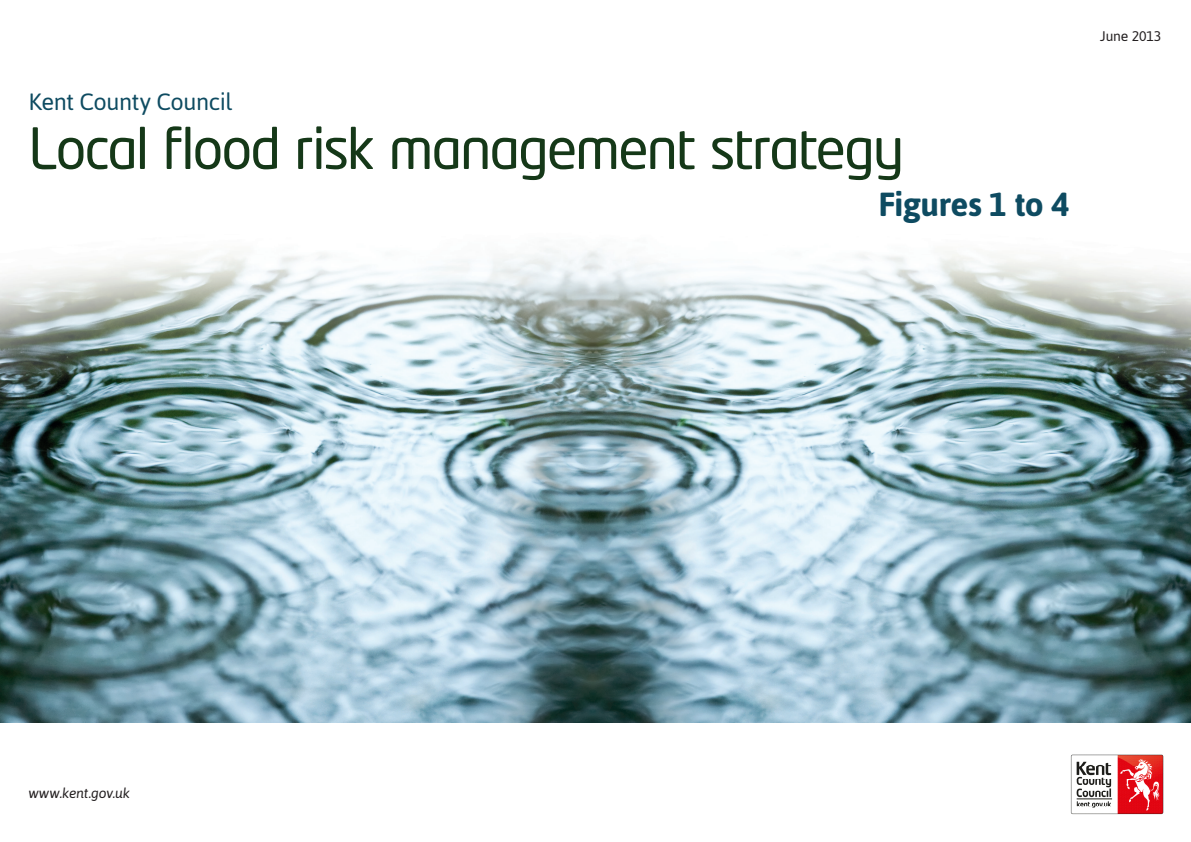
<style>
.page{position:relative;width:1191px;height:842px;background:#fff}
.page>*{position:absolute;margin:0;border:0;box-sizing:border-box;transform-origin:0 0}
.t1{font:56.2px "Neo Tech";letter-spacing:-.035em;color:#153818}
.t2{font:700 33.4px "Asap";letter-spacing:-.015em;color:#0e4b61}
.t3{font:23.5px "Asap";letter-spacing:-.02em;color:#0e4b61}
.t4{font:italic 14px "Asap";letter-spacing:-.01em;color:#231f20}
.t5{font:14px "Asap";letter-spacing:-.01em;color:#231f20}
</style>
<div class="page">
<img style="left:1070px;top:754px;width:94px;height:61px">
<img style="left:0;top:248px;width:1191px;height:475px">
<p class="t3" style="left:28px;top:88px;width:205px">Kent County Council</p>
<p class="t1" style="left:28px;top:121px;width:877px">Local flood risk management strategy</p>
<p class="t2" style="left:878px;top:185px;width:192px">Figures 1 to 4</p>
<p class="t5" style="left:1100px;top:28px;width:63px">June 2013</p>
<p class="t4" style="left:28px;top:785px;width:103px">www.kent.gov.uk</p>
</div>
